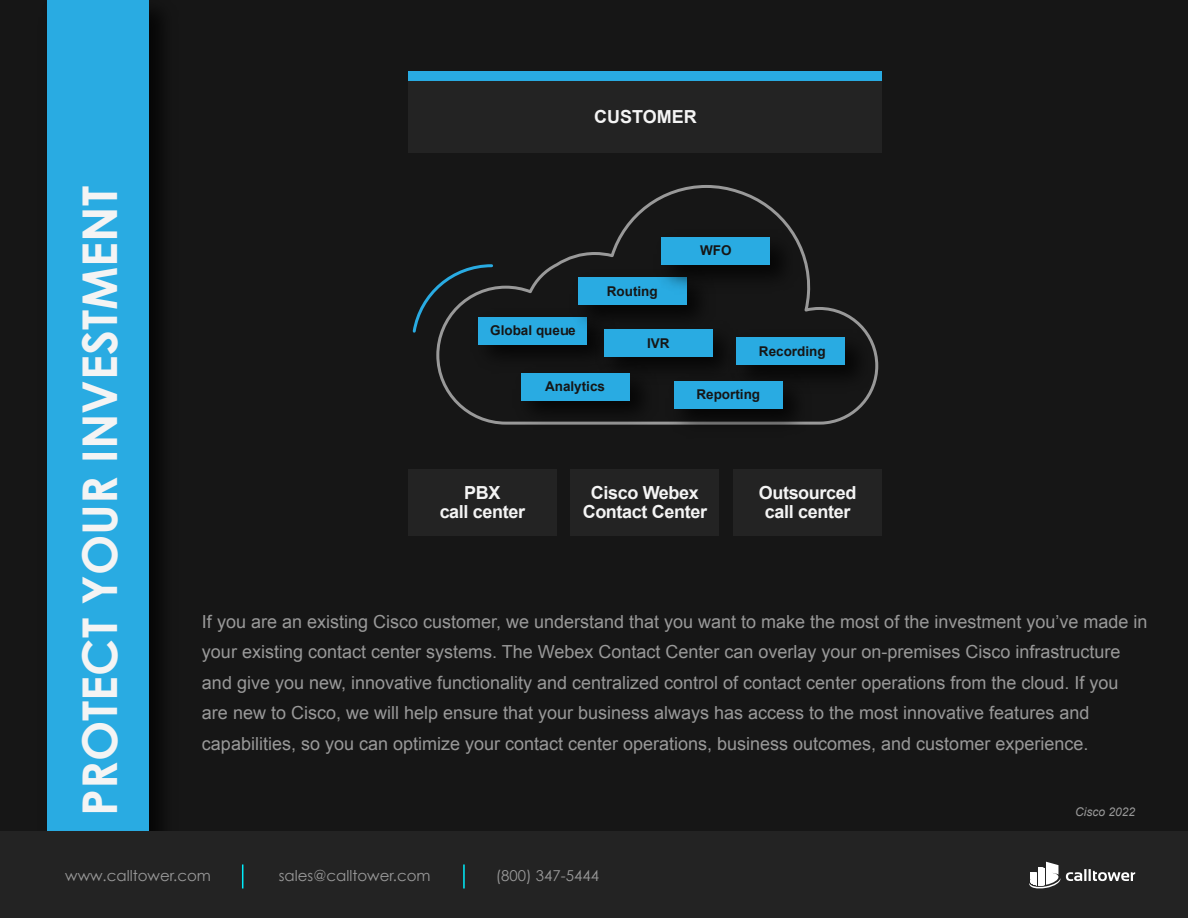
<style>
.page{position:relative;width:1188px;height:918px;background:#161616}
.page>*{position:absolute;margin:0;border:0;box-sizing:border-box;transform-origin:0 0}
.t1{font:700 48px "Century Gothic";color:#f4f4f4}
.t2{font:18px/30.6px "Arial";color:#999}
.t3{font:700 18px/19px "Arial";letter-spacing:-.02em;color:#f4f4f4;text-align:center}
.t4{font:700 18px "Arial";color:#f4f4f4}
.t5{font:15px "Century Gothic";color:#999}
.t6{font:700 13.5px "Arial";color:#161616}
.t7{font:italic 12px "Arial";color:#999}
</style>
<div class="page">
<img style="left:47px;top:0;width:112px;height:831px">
<div style="left:48px;top:0;width:101px;height:869px;background:#29abe2"></div>
<div style="left:0;top:831px;width:1188px;height:87px;background:#232323"></div>
<svg style="left:1029px;top:862px;width:106px;height:27px"></svg>
<svg style="left:242px;top:864px;width:1px;height:24px"></svg>
<hr style="left:463px;top:864px;width:2px;height:24px;background:#00edfb">
<div style="left:409px;top:81px;width:473px;height:72px;background:#232323"></div>
<div style="left:408px;top:469px;width:149px;height:66px;background:#232323"></div>
<div style="left:571px;top:469px;width:148px;height:66px;background:#232323"></div>
<div style="left:733px;top:469px;width:149px;height:66px;background:#232323"></div>
<svg style="left:436px;top:185px;width:432px;height:240px"></svg>
<svg style="left:412px;top:263px;width:83px;height:72px"></svg>
<div style="left:408px;top:71px;width:474px;height:10px;background:#29abe2"></div>
<img style="left:467px;top:304px;width:124px;height:74px">
<div style="left:479px;top:317px;width:108px;height:27px;background:#29abe2"></div>
<img style="left:566px;top:266px;width:154px;height:73px">
<div style="left:578px;top:278px;width:108px;height:27px;background:#29abe2"></div>
<img style="left:591px;top:316px;width:155px;height:53px">
<div style="left:604px;top:330px;width:108px;height:27px;background:#29abe2"></div>
<img style="left:725px;top:326px;width:154px;height:73px">
<div style="left:737px;top:338px;width:108px;height:27px;background:#29abe2"></div>
<img style="left:650px;top:225px;width:154px;height:73px">
<div style="left:662px;top:237px;width:108px;height:27px;background:#29abe2"></div>
<img style="left:663px;top:369px;width:153px;height:56px">
<div style="left:674px;top:381px;width:108px;height:27px;background:#29abe2"></div>
<img style="left:509px;top:360px;width:154px;height:65px">
<div style="left:521px;top:373px;width:108px;height:27px;background:#29abe2"></div>
<h1 class="t1" style="left:63px;top:816px;width:631px;rotate:-90deg">PROTECT YOUR INVESTMENT</h1>
<p class="t4" style="left:594px;top:105px;width:104px">CUSTOMER</p>
<p class="t6" style="left:490px;top:321px;width:87px">Global queue</p>
<p class="t6" style="left:607px;top:282px;width:52px">Routing</p>
<p class="t6" style="left:647px;top:334px;width:24px">IVR</p>
<p class="t6" style="left:545px;top:378px;width:62px">Analytics</p>
<p class="t6" style="left:700px;top:242px;width:33px">WFO</p>
<p class="t6" style="left:759px;top:342px;width:68px">Recording</p>
<p class="t6" style="left:696px;top:386px;width:65px">Reporting</p>
<p class="t3" style="left:440px;top:483px;width:87px">PBX<br>call center</p>
<p class="t3" style="left:583px;top:483px;width:126px">Cisco Webex<br>Contact Center</p>
<p class="t3" style="left:759px;top:483px;width:99px">Outsourced call center</p>
<p class="t2" style="left:202px;top:606px;width:947px">If you are an existing Cisco customer, we understand that you want to make the most of the investment you’ve made in your existing contact center systems. The Webex Contact Center can overlay your on-premises Cisco infrastructure and give you new, innovative functionality and centralized control of contact center operations from the cloud. If you are new to Cisco, we will help ensure that your business always has access to the most innovative features and capabilities, so you can optimize your contact center operations, business outcomes, and customer experience.</p>
<p class="t7" style="left:1075px;top:804px;width:62px">Cisco 2022</p>
<p class="t5" style="left:65px;top:865px;width:147px">www.calltower.com</p>
<p class="t5" style="left:279px;top:865px;width:153px">sales@calltower.com</p>
<p class="t5" style="left:496px;top:865px;width:105px">(800) 347-5444</p>
</div>
